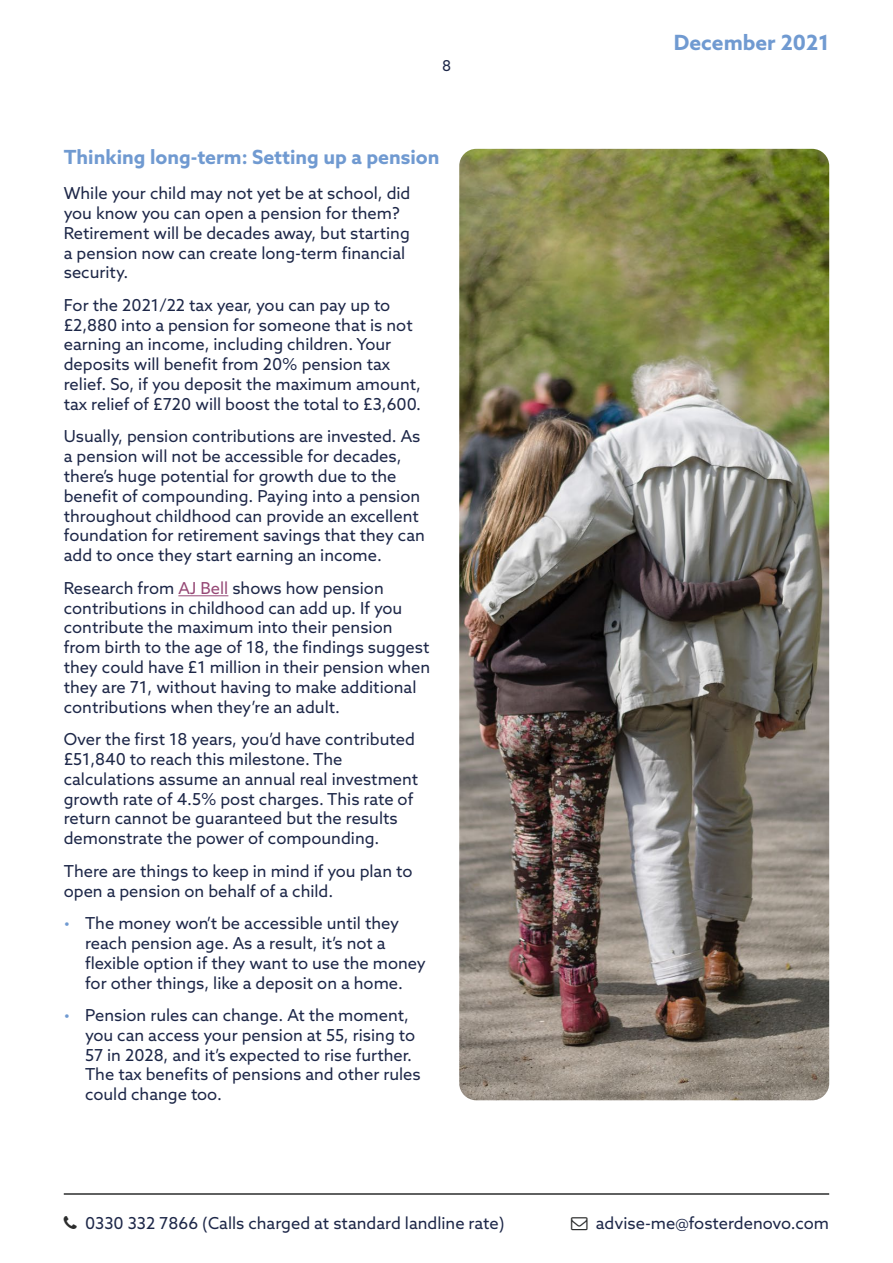
<style>
.page{position:relative;width:893px;height:1263px;background:#fff}
.page>*{position:absolute;margin:0;border:0;box-sizing:border-box;transform-origin:0 0}
.t1{font:700 21px "Azo Sans";color:#709ad1}
.t2{font:700 19.5px "Azo Sans";color:#709ad1}
.t3{font:16.5px/19.8px "Azo Sans";color:#1d2748}
.t4{font:15px "Azo Sans";color:#1d2748}
.s1{color:#964976}
.s2{color:#709ad1}
</style>
<div class="page">
<hr style="left:64px;top:1193px;width:765px;height:2px;background:#2c2d2d">
<hr style="left:178px;top:595px;width:50px;height:1px;background:#964976">
<img style="left:459px;top:149px;width:370px;height:951px">
<p class="t4" style="left:442px;top:56px;width:11px">8</p>
<p class="t2" style="left:64px;top:144px;width:377px">Thinking long-term: Setting up a pension</p>
<p class="t3" style="left:64px;top:183px;width:348px">While your child may not yet be at school, did you know you can open a pension for them?<br>Retirement will be decades away, but starting a pension now can create long-term financial security.</p>
<p class="t3" style="left:64px;top:295px;width:359px">For the 2021/22 tax year, you can pay up to £2,880 into a pension for someone that is not earning an income, including children. Your deposits will benefit from 20% pension tax relief. So, if you deposit the maximum amount, tax relief of £720 will boost the total to £3,600.</p>
<p class="t3" style="left:64px;top:426px;width:363px">Usually, pension contributions are invested. As a pension will not be accessible for decades, there’s huge potential for growth due to the benefit of compounding. Paying into a pension throughout childhood can provide an excellent foundation for retirement savings that they can add to once they start earning an income.</p>
<p class="t3" style="left:64px;top:578px;width:368px">Research from <span class="s1">AJ Bell</span> shows how pension contributions in childhood can add up. If you contribute the maximum into their pension from birth to the age of 18, the findings suggest they could have £1 million in their pension when they are 71, without having to make additional contributions when they’re an adult.</p>
<p class="t3" style="left:64px;top:729px;width:356px">Over the first 18 years, you’d have contributed £51,840 to reach this milestone. The calculations assume an annual real investment growth rate of 4.5% post charges. This rate of return cannot be guaranteed but the results demonstrate the power of compounding.</p>
<p class="t3" style="left:64px;top:861px;width:350px">There are things to keep in mind if you plan to open a pension on behalf of a child.</p>
<p class="t3" style="left:85px;top:913px;width:342px;text-indent:-21px"><span class="s2">•</span> The money won’t be accessible until they reach pension age. As a result, it’s not a flexible option if they want to use the money for other things, like a deposit on a home.</p>
<p class="t3" style="left:85px;top:1005px;width:337px;text-indent:-21px"><span class="s2">•</span> Pension rules can change. At the moment, you can access your pension at 55, rising to 57 in 2028, and it’s expected to rise further.<br>The tax benefits of pensions and other rules could change too.</p>
<p class="t1" style="left:674px;top:29px;width:157px">December 2021</p>
<p class="t3" style="left:85px;top:1213px;width:421px">0330 332 7866 (Calls charged at standard landline rate)</p>
<p class="t3" style="left:596px;top:1213px;width:235px">advise-me@fosterdenovo.com</p>
</div>
